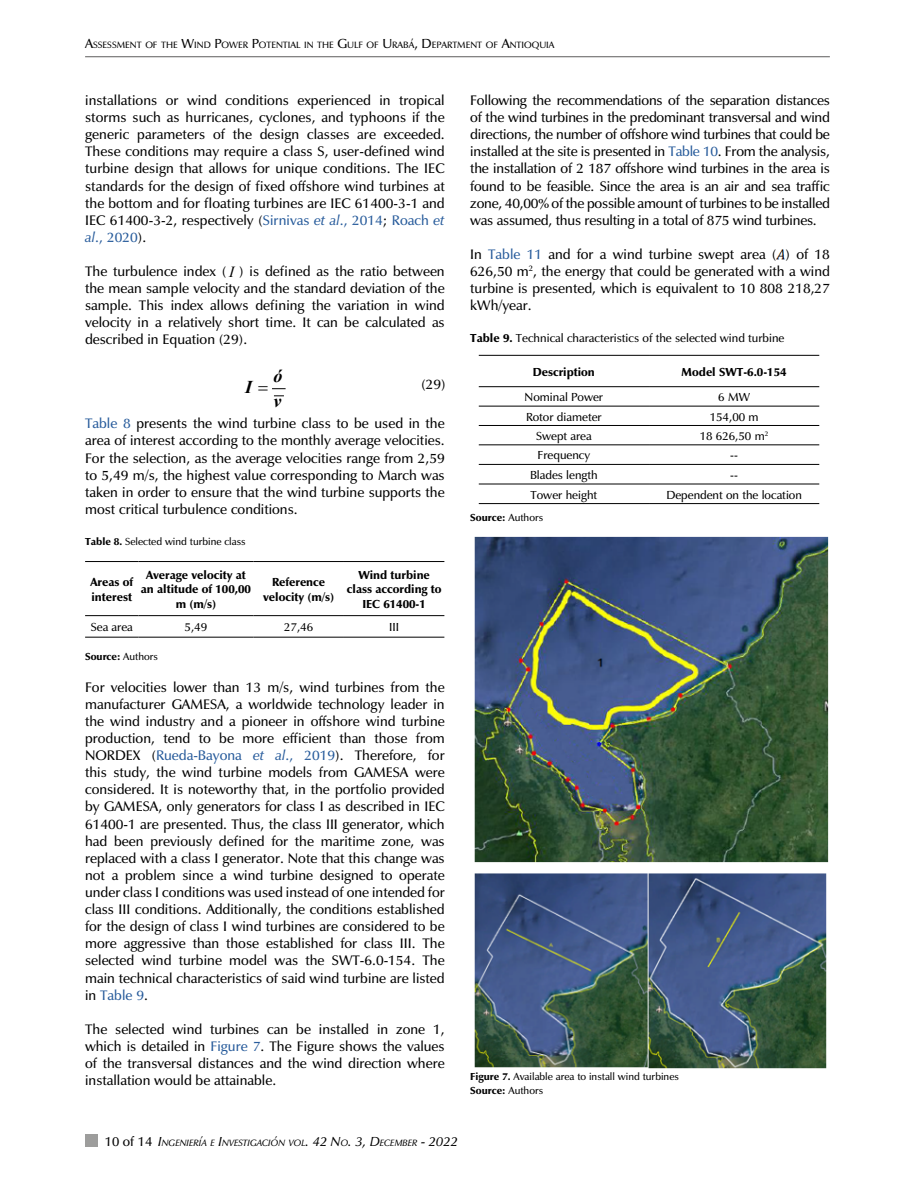
<style>
.page{position:relative;width:915px;height:1191px;background:#fff}
.page>*{position:absolute;margin:0;border:0;box-sizing:border-box;transform-origin:0 0}
.t1{font:italic 700 18px "Times New Roman";color:#000}
.t2{font:14.25px/17.1px "Epigrafica";color:#000;text-align:justify}
.t3{font:12px "Epigrafica";color:#000}
.t4{font:700 12px/14.4px "Epigrafica";color:#000;text-align:center}
.t5{font:10.5px/14.4px "Epigrafica";color:#000}
.t6{font:700 10.5px "Epigrafica";color:#000}
.t7{font:9.45px "Epigrafica";color:#000}
.t8{font:italic 9.45px "Epigrafica";color:#000}
.s1{font-size:13.5px}
.s2{color:#275b9b}
.s3{font-style:italic;color:#275b9b}
.s4{font-family:"Times New Roman";font-style:italic;font-size:15.45px}
.s5{font-weight:700}
.s6{font-weight:400}
.s7{font-style:normal;font-size:13.5px}
</style>
<div class="page">
<hr style="left:85px;top:56px;width:744px;height:1px;background:#706f6f">
<div style="left:85px;top:1134px;width:13px;height:13px;background:#9d9d9c"></div>
<img style="left:776px;top:249px;width:9px;height:11px">
<hr style="left:85px;top:561px;width:53px;height:1px;background:#000">
<hr style="left:138px;top:561px;width:115px;height:1px;background:#000">
<hr style="left:253px;top:561px;width:91px;height:1px;background:#000">
<hr style="left:344px;top:561px;width:100px;height:1px;background:#000">
<hr style="left:85px;top:615px;width:53px;height:1px;background:#000">
<hr style="left:138px;top:615px;width:115px;height:1px;background:#000">
<hr style="left:253px;top:615px;width:91px;height:1px;background:#000">
<hr style="left:344px;top:615px;width:100px;height:1px;background:#000">
<hr style="left:85px;top:637px;width:53px;height:1px;background:#000">
<hr style="left:138px;top:637px;width:115px;height:1px;background:#000">
<hr style="left:253px;top:637px;width:91px;height:1px;background:#000">
<hr style="left:344px;top:637px;width:100px;height:1px;background:#000">
<hr style="left:478px;top:355px;width:170px;height:1px;background:#000">
<hr style="left:648px;top:355px;width:171px;height:1px;background:#000">
<hr style="left:478px;top:386px;width:170px;height:1px;background:#000">
<hr style="left:648px;top:386px;width:171px;height:1px;background:#000">
<hr style="left:478px;top:406px;width:170px;height:1px;background:#000">
<hr style="left:648px;top:406px;width:171px;height:1px;background:#000">
<hr style="left:478px;top:425px;width:170px;height:1px;background:#000">
<hr style="left:648px;top:425px;width:171px;height:1px;background:#000">
<hr style="left:478px;top:444px;width:170px;height:1px;background:#000">
<hr style="left:648px;top:444px;width:171px;height:1px;background:#000">
<hr style="left:478px;top:464px;width:170px;height:1px;background:#000">
<hr style="left:648px;top:464px;width:171px;height:1px;background:#000">
<hr style="left:478px;top:483px;width:170px;height:1px;background:#000">
<hr style="left:648px;top:483px;width:171px;height:1px;background:#000">
<hr style="left:478px;top:503px;width:170px;height:1px;background:#000">
<hr style="left:648px;top:503px;width:171px;height:1px;background:#000">
<img style="left:474px;top:536px;width:355px;height:533px">
<svg style="left:272px;top:388px;width:13px;height:8px"></svg>
<p class="t7" style="left:85px;top:39px;width:471px"><span class="s1">A</span>SSESSMENT OF THE <span class="s1">W</span>IND <span class="s1">P</span>OWER <span class="s1">P</span>OTENTIAL IN THE <span class="s1">G</span>ULF OF <span class="s1">U</span> RABÁ<span class="s1">, D</span> EPARTMENT OF <span class="s1">A</span>NTIOQUIA</p>
<p class="t2" style="left:85px;top:91px;width:361px">installations or wind conditions experienced in tropical storms such as hurricanes, cyclones, and typhoons if the generic parameters of the design classes are exceeded.<br>These conditions may require a class S, user-defined wind turbine design that allows for unique conditions. The IEC standards for the design of fixed offshore wind turbines at the bottom and for floating turbines are IEC 61400-3-1 and IEC 61400-3-2, respectively (<span class="s2">Sirnivas</span> <span class="s3">et al</span><span class="s2">., 2014</span>; <span class="s2">Roach</span> <span class="s3">et al</span><span class="s2">., 2020</span>).</p>
<p class="t2" style="left:85px;top:262px;width:361px">The turbulence index ( <span class="s4">I</span> ) is defined as the ratio between the mean sample velocity and the standard deviation of the sample. This index allows defining the variation in wind velocity in a relatively short time. It can be calculated as described in Equation (29).</p>
<p class="t1" style="left:273px;top:363px;width:10px">ó</p>
<p class="t1" style="left:245px;top:374px;width:9px">I</p>
<p class="t1" style="left:273px;top:389px;width:9px">v</p>
<p class="t2" style="left:85px;top:415px;width:361px"><span class="s2">Table 8</span> presents the wind turbine class to be used in the area of interest according to the monthly average velocities.<br>For the selection, as the average velocities range from 2,59 to 5,49 m/s, the highest value corresponding to March was taken in order to ensure that the wind turbine supports the most critical turbulence conditions.</p>
<p class="t5" style="left:85px;top:534px;width:162px"><span class="s5">Table 8.</span> Selected wind turbine class</p>
<p class="t2" style="left:421px;top:376px;width:26px">(29)</p>
<p class="t4" style="left:90px;top:575px;width:44px;text-align:left">Areas of interest</p>
<p class="t4" style="left:141px;top:567px;width:112px">Average velocity at an altitude of 100,00 m (m/s)</p>
<p class="t4" style="left:263px;top:575px;width:72px">Reference velocity (m/s)</p>
<p class="t4" style="left:346px;top:567px;width:96px">Wind turbine class according to<br>IEC 61400-1</p>
<p class="t3" style="left:91px;top:620px;width:43px">Sea area</p>
<p class="t3" style="left:184px;top:620px;width:24px">5,49</p>
<p class="t3" style="left:284px;top:620px;width:31px">27,46</p>
<p class="t3" style="left:389px;top:620px;width:11px">III</p>
<p class="t6" style="left:85px;top:650px;width:74px">Source: <span class="s6">Authors</span></p>
<p class="t2" style="left:85px;top:678px;width:361px">For velocities lower than 13 m/s, wind turbines from the manufacturer GAMESA, a worldwide technology leader in the wind industry and a pioneer in offshore wind turbine production, tend to be more efficient than those from NORDEX (<span class="s2">Rueda-Bayona</span> <span class="s3">et al</span><span class="s2">., 2019</span>). Therefore, for this study, the wind turbine models from GAMESA were considered. It is noteworthy that, in the portfolio provided by GAMESA, only generators for class I as described in IEC 61400-1 are presented. Thus, the class III generator, which had been previously defined for the maritime zone, was replaced with a class I generator. Note that this change was not a problem since a wind turbine designed to operate under class I conditions was used instead of one intended for class III conditions. Additionally, the conditions established for the design of class I wind turbines are considered to be more aggressive than those established for class III. The selected wind turbine model was the SWT-6.0-154. The main technical characteristics of said wind turbine are listed in <span class="s2">Table 9</span>.</p>
<p class="t2" style="left:85px;top:1020px;width:361px">The selected wind turbines can be installed in zone 1, which is detailed in <span class="s2">Figure 7</span>. The Figure shows the values of the transversal distances and the wind direction where installation would be attainable.</p>
<p class="t2" style="left:470px;top:91px;width:361px">Following the recommendations of the separation distances of the wind turbines in the predominant transversal and wind directions, the number of offshore wind turbines that could be installed at the site is presented in <span class="s2">Table 10</span>. From the analysis, the installation of 2 187 offshore wind turbines in the area is found to be feasible. Since the area is an air and sea traffic zone, 40,00% of the possible amount of turbines to be installed was assumed, thus resulting in a total of 875 wind turbines.</p>
<p class="t2" style="left:470px;top:245px;width:361px">In <span class="s2">Table 11</span> and for a wind turbine swept area ( ) of 18<br>626,50 m<sup>2</sup>, the energy that could be generated with a wind turbine is presented, which is equivalent to 10 808 218,27 kWh/year.</p>
<p class="t3" style="left:470px;top:330px;width:315px"><span class="s5">Table 9.</span> Technical characteristics of the selected wind turbine</p>
<p class="t4" style="left:532px;top:364px;width:64px">Description</p>
<p class="t4" style="left:681px;top:364px;width:106px">Model SWT-6.0-154</p>
<p class="t3" style="left:524px;top:390px;width:80px">Nominal Power</p>
<p class="t3" style="left:718px;top:390px;width:33px">6 MW</p>
<p class="t3" style="left:526px;top:409px;width:77px">Rotor diameter</p>
<p class="t3" style="left:709px;top:409px;width:50px">154,00 m</p>
<p class="t3" style="left:536px;top:429px;width:57px">Swept area</p>
<p class="t3" style="left:699px;top:429px;width:70px">18 626,50 m<sup>2</sup></p>
<p class="t3" style="left:537px;top:448px;width:54px">Frequency</p>
<p class="t3" style="left:730px;top:448px;width:9px">--</p>
<p class="t3" style="left:530px;top:468px;width:69px">Blades length</p>
<p class="t3" style="left:730px;top:468px;width:9px">--</p>
<p class="t3" style="left:530px;top:487px;width:68px">Tower height</p>
<p class="t3" style="left:666px;top:487px;width:137px">Dependent on the location</p>
<p class="t6" style="left:470px;top:511px;width:74px">Source: <span class="s6">Authors</span></p>
<p class="t5" style="left:470px;top:1069px;width:210px"><span class="s5">Figure 7.</span> Available area to install wind turbines<br><span class="s5">Source:</span> Authors</p>
<p class="t8" style="left:105px;top:1137px;width:354px"><span class="s7">10 of 14</span> <span class="s1">I</span>NGENIERÍA E <span class="s1">I</span>NVESTIGACIÓN VOL<span class="s1">. 42 N</span>O<span class="s1">. 3, D</span>ECEMBER <span class="s1">- 2022</span></p>
</div>
